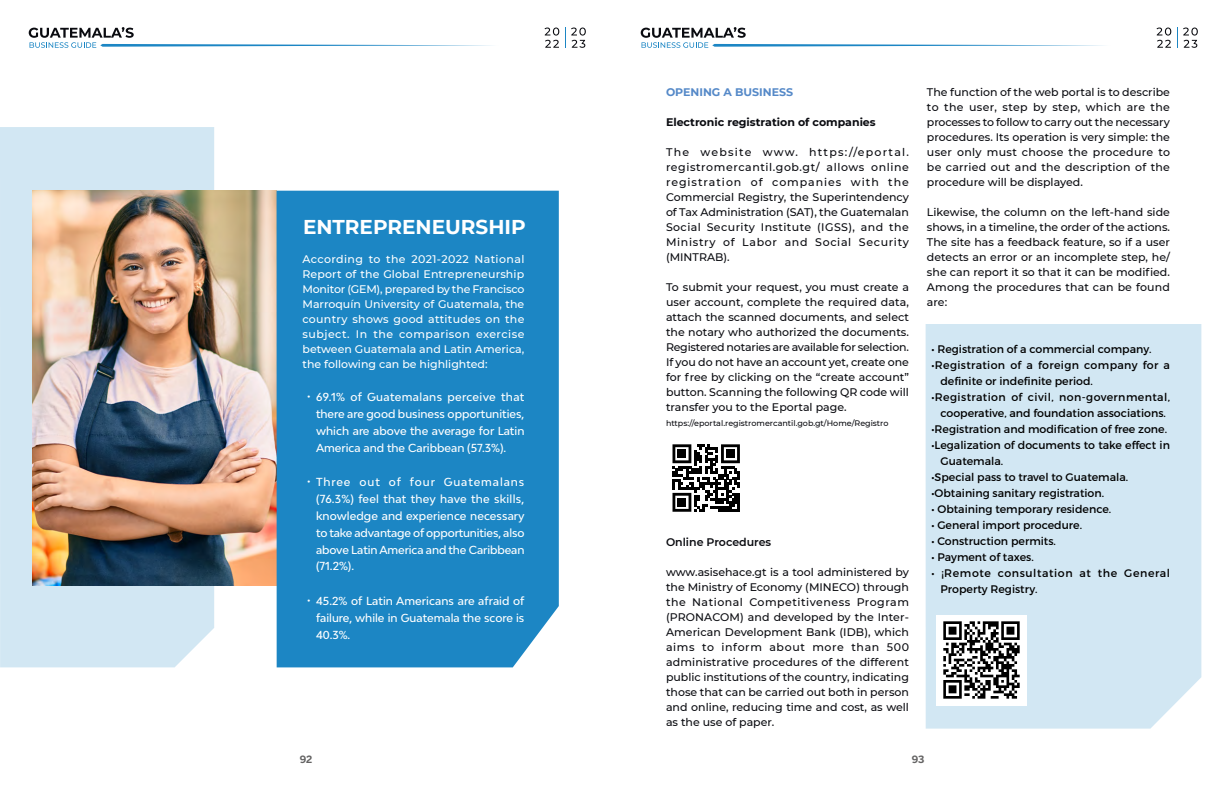
<style>
.page{position:relative;width:1224px;height:792px;background:#fff}
.page>*{position:absolute;margin:0;border:0;box-sizing:border-box;transform-origin:0 0}
._2{font:700 20px "Montserrat";color:#fff}
.t1{font:500 11px/15px "Montserrat";color:#0a0b10;text-align:justify}
.tay_tay{font:500 11px/17px "Bw Modelica";color:#fff;text-align:justify}
.tay_tay-2{font:11px/16px "Montserrat";color:#000;text-align:center}
.t2{font:500 11px/15px "Montserrat";color:#fff;text-align:justify}
.tay_tay-3{font:11px/16px "Montserrat";letter-spacing:.02em;color:#000}
.tay_tay-4{font:11px/16px "Montserrat";letter-spacing:.055em;color:#000}
.t3{font:700 11px "Montserrat";color:#0a0b10}
.Azulito_titulo{font:700 11px "Montserrat";color:#5589c8}
.t4{font:600 11px "Montserrat";color:#0a0b10}
.t5{font:700 10px "Benton Sans";letter-spacing:-.02em;color:#646363}
.t6{font:500 8px "Montserrat";color:#0a0b10}
.s1{font-family:"Articulat CF";font-size:13px}
</style>
<div class="page">
<svg style="left:29px;top:27px;width:463px;height:21px"></svg>
<svg style="left:545px;top:28px;width:14px;height:20px"></svg>
<svg style="left:565px;top:27px;width:21px;height:21px"></svg>
<svg style="left:641px;top:27px;width:463px;height:21px"></svg>
<svg style="left:1157px;top:28px;width:14px;height:20px"></svg>
<svg style="left:1177px;top:27px;width:21px;height:21px"></svg>
<div style="left:0;top:127px;width:214px;height:540px;background:#d2e7f3"></div>
<img style="left:32px;top:191px;width:245px;height:394px">
<div style="left:277px;top:191px;width:282px;height:476px;background:#1c86c4"></div>
<div style="left:926px;top:324px;width:275px;height:405px;background:#d2e7f3"></div>
<div style="left:936px;top:615px;width:91px;height:90px;background:#fff"></div>
<img style="left:943px;top:621px;width:77px;height:78px">
<svg style="left:673px;top:444px;width:67px;height:68px"></svg>
<div style="left:678px;top:450px;width:8px;height:8px;background:#000"></div>
<div style="left:726px;top:450px;width:9px;height:8px;background:#000"></div>
<div style="left:678px;top:498px;width:8px;height:8px;background:#000"></div>
<p class="_2" style="left:303px;top:212px;width:224px">ENTREPRENEURSHIP</p>
<p class="t2" style="left:303px;top:251px;width:223px">According to the 2021-2022 National Report of the Global Entrepreneurship Monitor (GEM), prepared by the Francisco Marroquín University of Guatemala, the country shows good attitudes on the subject. In the comparison exercise between Guatemala and Latin America, the following can be highlighted:</p>
<p class="tay_tay" style="left:316px;top:388px;width:210px;text-indent:-9px"><span class="s1">•</span> 69.1% of Guatemalans perceive that there are good business opportunities, which are above the average for Latin America and the Caribbean (57.3%).</p>
<p class="tay_tay" style="left:316px;top:473px;width:210px;text-indent:-9px"><span class="s1">•</span> Three out of four Guatemalans (76.3%) feel that they have the skills, knowledge and experience necessary to take advantage of opportunities, also above Latin America and the Caribbean (71.2%).</p>
<p class="tay_tay" style="left:316px;top:592px;width:210px;text-indent:-9px"><span class="s1">•</span> 45.2% of Latin Americans are afraid of failure, while in Guatemala the score is 40.3%.</p>
<p class="Azulito_titulo" style="left:666px;top:84px;width:129px">OPENING A BUSINESS</p>
<p class="t3" style="left:666px;top:114px;width:211px">Electronic registration of companies</p>
<p class="t1" style="left:666px;top:144px;width:245px">The website www. https://eportal. registromercantil.gob.gt/ allows online registration of companies with the Commercial Registry, the Superintendency of Tax Administration (SAT), the Guatemalan Social Security Institute (IGSS), and the Ministry of Labor and Social Security (MINTRAB).</p>
<p class="t1" style="left:666px;top:279px;width:245px">To submit your request, you must create a user account, complete the required data, attach the scanned documents, and select the notary who authorized the documents.<br>Registered notaries are available for selection.<br>If you do not have an account yet, create one for free by clicking on the “create account” button. Scanning the following QR code will transfer you to the Eportal page.</p>
<p class="t6" style="left:666px;top:417px;width:224px">https://eportal.registromercantil.gob.gt/Home/Registro</p>
<p class="t4" style="left:666px;top:534px;width:107px">Online Procedures</p>
<p class="t1" style="left:666px;top:564px;width:245px">www.asisehace.gt is a tool administered by the Ministry of Economy (MINECO) through the National Competitiveness Program (PRONACOM) and developed by the Inter-American Development Bank (IDB), which aims to inform about more than 500 administrative procedures of the different public institutions of the country, indicating those that can be carried out both in person and online, reducing time and cost, as well as the use of paper.</p>
<p class="t1" style="left:927px;top:84px;width:245px">The function of the web portal is to describe to the user, step by step, which are the processes to follow to carry out the necessary procedures. Its operation is very simple: the user only must choose the procedure to be carried out and the description of the procedure will be displayed.</p>
<p class="t1" style="left:927px;top:204px;width:245px">Likewise, the column on the left-hand side shows, in a timeline, the order of the actions.<br>The site has a feedback feature, so if a user detects an error or an incomplete step, he/ she can report it so that it can be modified.<br>Among the procedures that can be found are:</p>
<p class="tay_tay-2" style="left:931px;top:341px;width:221px">• Registration of a commercial company.</p>
<p class="tay_tay-3" style="left:940px;top:357px;width:231px;text-indent:-9px">•Registration of a foreign company for a definite or indefinite period.</p>
<p class="tay_tay-2" style="left:931px;top:389px;width:240px">•Registration of civil, non-governmental, cooperative, and foundation associations.</p>
<p class="tay_tay-2" style="left:931px;top:421px;width:237px">•Registration and modification of free zone.</p>
<p class="tay_tay-2" style="left:940px;top:437px;width:231px;text-align:left;text-indent:-9px">•Legalization of documents to take effect in<br>Guatemala.</p>
<p class="tay_tay-2" style="left:931px;top:469px;width:198px">•Special pass to travel to Guatemala.</p>
<p class="tay_tay-2" style="left:931px;top:485px;width:174px">•Obtaining sanitary registration.</p>
<p class="tay_tay-2" style="left:931px;top:501px;width:181px">• Obtaining temporary residence.</p>
<p class="tay_tay-2" style="left:931px;top:517px;width:152px">• General import procedure.</p>
<p class="tay_tay-2" style="left:931px;top:533px;width:126px">• Construction permits.</p>
<p class="tay_tay-2" style="left:931px;top:549px;width:104px">• Payment of taxes.</p>
<p class="tay_tay-4" style="left:940px;top:565px;width:231px;text-indent:-9px">• ¡Remote consultation at the General<br>Property Registry.</p>
<p class="t5" style="left:300px;top:746px;width:14px">92</p>
<p class="t5" style="left:912px;top:746px;width:14px">93</p>
<p class="t5" style="left:300px;top:753px;width:14px">92</p>
<p class="t5" style="left:912px;top:753px;width:14px">93</p>
</div>
